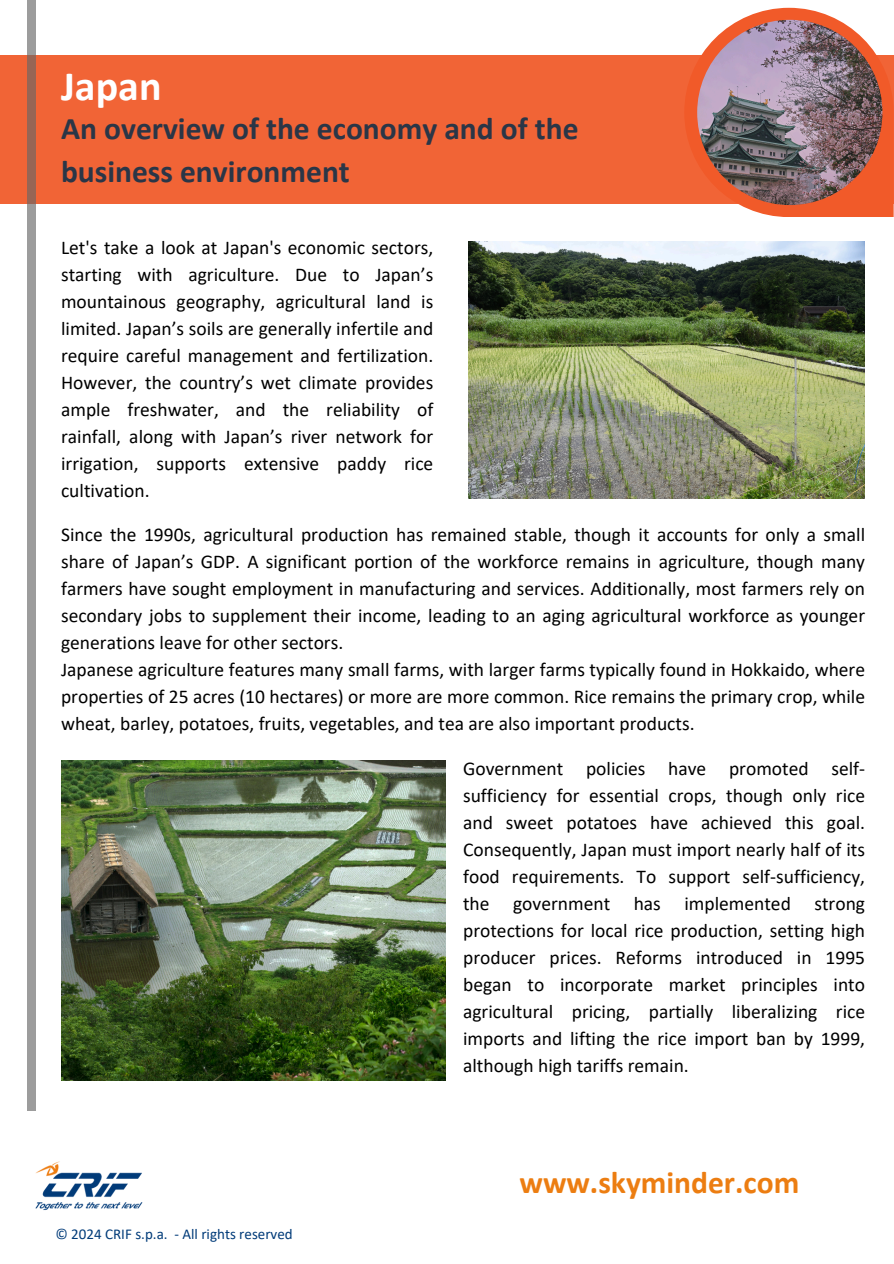
<style>
.page{position:relative;width:894px;height:1264px;background:#fff}
.page>*{position:absolute;margin:0;border:0;box-sizing:border-box;transform-origin:0 0}
.t1{font:700 42px "Calibri";color:#fff}
.t2{font:700 31.5px/43.8px "Calibri";color:#2a3647}
.t3{font:700 31.5px "Calibri";color:#ec7d11}
.t4{font:19.5px/27px "Calibri";color:#000;text-align:justify}
.t5{font:15px "Calibri";color:#003b79}
</style>
<div class="page">
<div style="left:0;top:56px;width:893px;height:147px;background:#f16436"></div>
<svg style="left:27px;top:0;width:9px;height:1110px;background:#9b9492"></svg>
<svg style="left:684px;top:8px;width:209px;height:209px"></svg>
<img style="left:697px;top:20px;width:185px;height:185px;border-radius:50%">
<img style="left:35px;top:1161px;width:108px;height:49px">
<img style="left:468px;top:242px;width:396px;height:256px">
<img style="left:61px;top:760px;width:384px;height:320px">
<p class="t1" style="left:61px;top:69px;width:102px">Japan</p>
<p class="t2" style="left:61px;top:109px;width:519px">An overview of the economy and of the business environment</p>
<h3 class="t4" style="left:61px;top:235px;width:373px">Let's take a look at Japan's economic sectors, starting with agriculture. Due to Japan’s mountainous geography, agricultural land is limited. Japan’s soils are generally infertile and require careful management and fertilization.<br>However, the country’s wet climate provides ample freshwater, and the reliability of rainfall, along with Japan’s river network for irrigation, supports extensive paddy rice cultivation.</h3>
<p class="t4" style="left:61px;top:523px;width:805px;text-align:left">Since the 1990s, agricultural production has remained stable, though it accounts for only a small share of Japan’s GDP. A significant portion of the workforce remains in agriculture, though many farmers have sought employment in manufacturing and services. Additionally, most farmers rely on secondary jobs to supplement their income, leading to an aging agricultural workforce as younger generations leave for other sectors.<br>Japanese agriculture features many small farms, with larger farms typically found in Hokkaido, where properties of 25 acres (10 hectares) or more are more common. Rice remains the primary crop, while wheat, barley, potatoes, fruits, vegetables, and tea are also important products.</p>
<h2 class="t4" style="left:463px;top:756px;width:403px">Government policies have promoted self&shy;sufficiency for essential crops, though only rice and sweet potatoes have achieved this goal.<br>Consequently, Japan must import nearly half of its food requirements. To support self-sufficiency, the government has implemented strong protections for local rice production, setting high producer prices. Reforms introduced in 1995 began to incorporate market principles into agricultural pricing, partially liberalizing rice imports and lifting the rice import ban by 1999, although high tariffs remain.</h2>
<p class="t5" style="left:55px;top:1227px;width:239px">© 2024 CRIF s.p.a. - All rights reserved</p>
<h3 class="t3" style="left:519px;top:1169px;width:281px">www.skyminder.com</h3>
</div>
